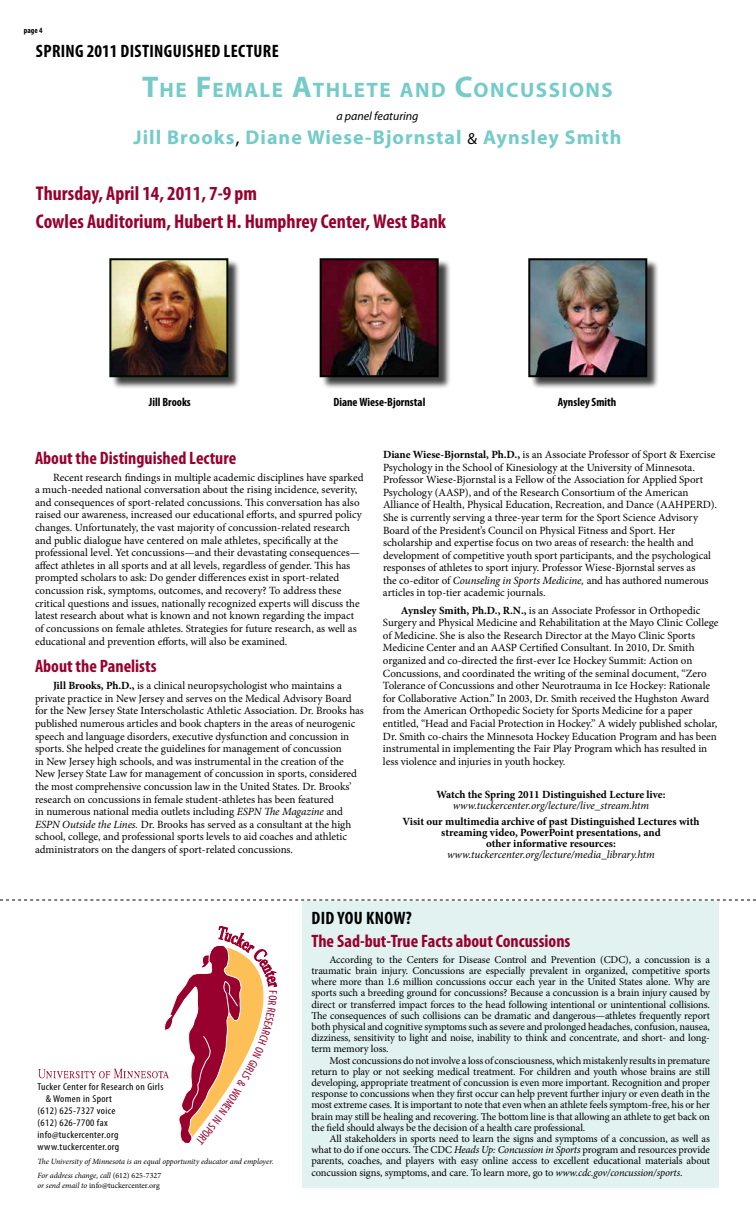
<style>
.page{position:relative;width:756px;height:1224px;background:#fff}
.page>*{position:absolute;margin:0;border:0;box-sizing:border-box;transform-origin:0 0}
.t1{font:700 21px "Myriad Pro";letter-spacing:.07em;color:#74cbc8}
.t2{font:700 condensed 20px/28px "Myriad Pro";color:#98002e}
.t3{font:700 20px "Myriad Pro";letter-spacing:.05em;color:#74cbc8}
.t4{font:700 condensed 18px "Myriad Pro";color:#98002e}
.t5{font:700 condensed 18px "Myriad Pro";letter-spacing:.02em;color:#000}
.t6{font:700 condensed 12px "Myriad Pro";color:#000}
.t7{font:italic 12px "Myriad Pro";color:#000}
.t8{font:11px/12.6px "Minion Pro";letter-spacing:-.005em;color:#000}
.t9{font:700 11px/11px "Minion Pro";color:#000;text-align:center}
.t10{font:italic 11px "Minion Pro";letter-spacing:-.01em;color:#000}
.t11{font:10.5px/11.2px "Minion Pro";letter-spacing:-.015em;color:#000;text-align:justify}
.t12{font:condensed 10px "Myriad Pro";letter-spacing:.03em;color:#000;scale:1.1 1}
.t13{font:italic 8px/14.1px "Minion Pro";letter-spacing:-.01em;color:#000}
.t14{font:8px "Minion Pro";letter-spacing:-.005em;color:#000}
.t15{font:700 condensed 8px "Myriad Pro";color:#000}
.s1{font-size:30px}
.s2{font-weight:400;color:#000}
.s3{font-weight:400;font-size:16px;color:#000}
.s4{font-weight:700}
.s5{font-style:italic}
.s6{font-style:normal}
</style>
<div class="page">
<img style="left:38px;top:1069px;width:126px;height:10px">
<svg style="left:0;top:900px;width:756px;height:1px"></svg>
<div style="left:302px;top:902px;width:417px;height:286px;background:#e2f2f1"></div>
<div style="left:530px;top:260px;width:130px;height:130px;background:#000;opacity:.75"></div>
<img style="left:531px;top:261px;width:113px;height:113px">
<div style="left:528px;top:258px;width:119px;height:119px;border:2px solid #000"></div>
<div style="left:321px;top:260px;width:130px;height:130px;background:#000;opacity:.75"></div>
<img style="left:323px;top:261px;width:113px;height:113px">
<div style="left:320px;top:258px;width:119px;height:119px;border:2px solid #000"></div>
<div style="left:111px;top:260px;width:130px;height:130px;background:#000;opacity:.75"></div>
<img style="left:112px;top:261px;width:113px;height:113px">
<div style="left:109px;top:258px;width:119px;height:119px;border:2px solid #000a00"></div>
<svg style="left:164px;top:926px;width:114px;height:218px"></svg>
<p class="t15" style="left:24px;top:25px;width:20px">page 4</p>
<h3 class="t5" style="left:36px;top:39px;width:9px">spring</h3>
<h3 class="t5" style="left:87px;top:39px;width:193px">2011 DISTINGUISHED LECTURE</h3>
<h1 class="t1" style="left:142px;top:76px;width:472px"><span class="s1">T</span>HE <span class="s1">F</span>EMALE <span class="s1">A</span>THLETE AND <span class="s1">C</span>ONCUSSIONS</h1>
<p class="t7" style="left:336px;top:109px;width:84px">a panel featuring</p>
<h2 class="t3" style="left:134px;top:125px;width:489px">Jill Brooks<span class="s2">,</span> Diane Wiese-Bjornstal <span class="s3">&amp;</span> Aynsley Smith</h2>
<h2 class="t2" style="left:36px;top:179px;width:412px">Thursday, April 14, 2011, 7-9 pm<br>Cowles Auditorium, Hubert H. Humphrey Center, West Bank</h2>
<p class="t6" style="left:149px;top:394px;width:43px">Jill Brooks</p>
<p class="t6" style="left:333px;top:394px;width:93px">Diane Wiese-Bjornstal</p>
<p class="t6" style="left:558px;top:394px;width:60px">Aynsley Smith</p>
<h3 class="t4" style="left:35px;top:446px;width:203px">About the Distinguished Lecture</h3>
<p class="t8" style="left:35px;top:471px;width:330px;text-indent:18px">Recent research findings in multiple academic disciplines have sparked a much-needed national conversation about the rising incidence, severity, and consequences of sport-related concussions. This conversation has also raised our awareness, increased our educational efforts, and spurred policy changes. Unfortunately, the vast majority of concussion-related research and public dialogue have centered on male athletes, specifically at the professional level. Yet concussions—and their devastating consequences— affect athletes in all sports and at all levels, regardless of gender. This has prompted scholars to ask: Do gender differences exist in sport-related concussion risk, symptoms, outcomes, and recovery? To address these critical questions and issues, nationally recognized experts will discuss the latest research about what is known and not known regarding the impact of concussions on female athletes. Strategies for future research, as well as educational and prevention efforts, will also be examined.</p>
<h3 class="t4" style="left:35px;top:655px;width:123px">About the Panelists</h3>
<p class="t8" style="left:35px;top:680px;width:330px;text-indent:18px"><span class="s4">Jill Brooks, Ph.D.,</span> is a clinical neuropsychologist who maintains a private practice in New Jersey and serves on the Medical Advisory Board for the New Jersey State Interscholastic Athletic Association. Dr. Brooks has published numerous articles and book chapters in the areas of neurogenic speech and language disorders, executive dysfunction and concussion in sports. She helped create the guidelines for management of concussion<br>in New Jersey high schools, and was instrumental in the creation of the New Jersey State Law for management of concussion in sports, considered the most comprehensive concussion law in the United States. Dr. Brooks’ research on concussions in female student-athletes has been featured<br>in numerous national media outlets including <span class="s5">ESPN The Magazine</span> and <span class="s5">ESPN Outside the Lines.</span> Dr. Brooks has served as a consultant at the high school, college, and professional sports levels to aid coaches and athletic administrators on the dangers of sport-related concussions.</p>
<p class="t8" style="left:383px;top:448px;width:336px"><span class="s4">Diane Wiese-Bjornstal, Ph.D.,</span> is an Associate Professor of Sport &amp; Exercise Psychology in the School of Kinesiology at the University of Minnesota.<br>Professor Wiese-Bjornstal is a Fellow of the Association for Applied Sport Psychology (AASP), and of the Research Consortium of the American Alliance of Health, Physical Education, Recreation, and Dance (AAHPERD).<br>She is currently serving a three-year term for the Sport Science Advisory Board of the President’s Council on Physical Fitness and Sport. Her scholarship and expertise focus on two areas of research: the health and development of competitive youth sport participants, and the psychological responses of athletes to sport injury. Professor Wiese-Bjornstal serves as<br>the co-editor of <span class="s5">Counseling in Sports Medicine,</span> and has authored numerous articles in top-tier academic journals.</p>
<p class="t8" style="left:383px;top:604px;width:337px;text-indent:18px"><span class="s4">Aynsley Smith, Ph.D., R.N.,</span> is an Associate Professor in Orthopedic Surgery and Physical Medicine and Rehabilitation at the Mayo Clinic College of Medicine. She is also the Research Director at the Mayo Clinic Sports Medicine Center and an AASP Certified Consultant. In 2010, Dr. Smith organized and co-directed the first-ever Ice Hockey Summit: Action on Concussions, and coordinated the writing of the seminal document, “Zero Tolerance of Concussions and other Neurotrauma in Ice Hockey: Rationale for Collaborative Action.” In 2003, Dr. Smith received the Hughston Award from the American Orthopedic Society for Sports Medicine for a paper entitled, “Head and Facial Protection in Hockey.” A widely published scholar, Dr. Smith co-chairs the Minnesota Hockey Education Program and has been instrumental in implementing the Fair Play Program which has resulted in less violence and injuries in youth hockey.</p>
<p class="t9" style="left:436px;top:789px;width:231px">Watch the Spring 2011 Distinguished Lecture live:</p>
<p class="t10" style="left:453px;top:798px;width:198px">www.tuckercenter.org/lecture/live_stream.htm</p>
<p class="t9" style="left:402px;top:816px;width:299px">Visit our multimedia archive of past Distinguished Lectures with streaming video, PowerPoint presentations, and<br>other informative resources:</p>
<p class="t10" style="left:447px;top:847px;width:209px">www.tuckercenter.org/lecture/media_library.htm</p>
<p class="t12" style="left:38px;top:1081px;width:116px">Tucker Center for Research on Girls</p>
<p class="t12" style="left:46px;top:1093px;width:62px">&amp; Women in Sport</p>
<p class="t12" style="left:38px;top:1105px;width:72px">(612) 625-7327 voice</p>
<p class="t12" style="left:38px;top:1117px;width:65px">(612) 626-7700 fax</p>
<p class="t12" style="left:38px;top:1129px;width:75px">info@tuckercenter.org</p>
<p class="t12" style="left:38px;top:1141px;width:76px">www.tuckercenter.org</p>
<p class="t13" style="left:38px;top:1155px;width:238px">The University of Minnesota is an equal opportunity educator and employer.<br>For address change, call <span class="s6">(612) 625-7327</span></p>
<p class="t14" style="left:38px;top:1180px;width:124px"><span class="s5">or send email to</span> info@tuckercenter.org</p>
<h3 class="t5" style="left:312px;top:907px;width:102px">Did You Know?</h3>
<h3 class="t4" style="left:311px;top:930px;width:261px">The Sad-but-True Facts about Concussions</h3>
<p class="t11" style="left:311px;top:954px;width:400px;text-indent:18px">According to the Centers for Disease Control and Prevention (CDC), a concussion is a traumatic brain injury. Concussions are especially prevalent in organized, competitive sports where more than 1.6 million concussions occur each year in the United States alone. Why are sports such a breeding ground for concussions? Because a concussion is a brain injury caused by direct or transferred impact forces to the head following intentional or unintentional collisions.<br>The consequences of such collisions can be dramatic and dangerous—athletes frequently report both physical and cognitive symptoms such as severe and prolonged headaches, confusion, nausea, dizziness, sensitivity to light and noise, inability to think and concentrate, and short- and long&shy;term memory loss.</p>
<p class="t11" style="left:311px;top:1055px;width:400px;text-indent:18px">Most concussions do not involve a loss of consciousness, which mistakenly results in premature return to play or not seeking medical treatment. For children and youth whose brains are still developing, appropriate treatment of concussion is even more important. Recognition and proper response to concussions when they first occur can help prevent further injury or even death in the most extreme cases. It is important to note that even when an athlete feels symptom-free, his or her brain may still be healing and recovering. The bottom line is that allowing an athlete to get back on the field should always be the decision of a health care professional.</p>
<p class="t11" style="left:311px;top:1133px;width:400px;text-indent:18px">All stakeholders in sports need to learn the signs and symptoms of a concussion, as well as what to do if one occurs. The CDC <span class="s5">Heads Up: Concussion in Sports</span> program and resources provide parents, coaches, and players with easy online access to excellent educational materials about concussion signs, symptoms, and care. To learn more, go to <span class="s5">www.cdc.gov/concussion/sports</span>.</p>
</div>
